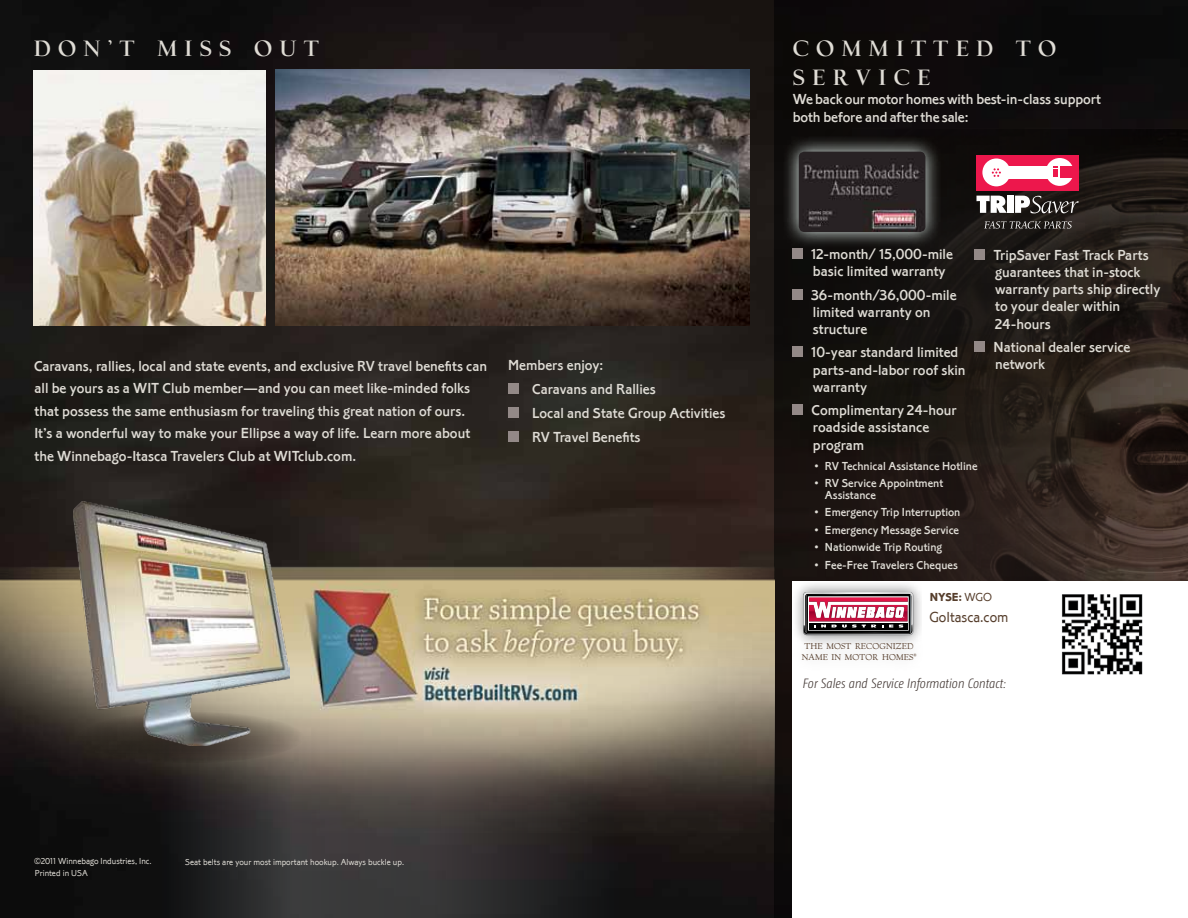
<style>
.page{position:relative;width:1188px;height:918px;background:#fff}
.page>*{position:absolute;margin:0;border:0;box-sizing:border-box;transform-origin:0 0}
.t1{font:21px "Village Bold Titling";letter-spacing:.35em;color:#dfdcd5}
.t2{font:500 15px/17.2px "Corinthian Com";color:#dfdcd5}
.t3{font:300 15px "Corinthian Com";color:#553d2b}
.t4{font:italic 300 13.5px "Camingo Dos Pro Cd";color:#413632}
.t5{font:500 12px/12px "Corinthian Com";color:#dfdcd5}
.t6{font:700 12px "Corinthian Com";color:#553d2b}
.t7{font:300 9px/12.8px "Corinthian Com";color:#dfdcd5}
.t8{font:7.95px/11.1px "Village Roman Smallcaps";letter-spacing:.02em;color:#553d2b;text-align:center}
.s1{font-weight:300}
</style>
<div class="page">
<img style="left:0;top:0;width:775px;height:546px">
<div style="left:775px;top:0;width:413px;height:918px;background:#0d0b0b"></div>
<img style="left:793px;top:155px;width:395px;height:426px">
<svg style="left:0;top:833px;width:775px;height:85px;background:#212020"></svg>
<div style="left:793px;top:581px;width:395px;height:337px;background:#fff"></div>
<img style="left:275px;top:69px;width:475px;height:257px">
<img style="left:34px;top:70px;width:232px;height:256px">
<div style="left:508px;top:383px;width:11px;height:11px;background:#938987"></div>
<div style="left:508px;top:407px;width:11px;height:11px;background:#938987"></div>
<div style="left:508px;top:431px;width:11px;height:11px;background:#938987"></div>
<div style="left:974px;top:249px;width:11px;height:11px;background:#938987"></div>
<div style="left:974px;top:341px;width:11px;height:11px;background:#938987"></div>
<div style="left:977px;top:155px;width:102px;height:35px;background:#ed174c"></div>
<div style="left:1046px;top:158px;width:28px;height:28px;background:#fff;border-radius:50%"></div>
<div style="left:982px;top:158px;width:28px;height:28px;background:#fff;border-radius:50%"></div>
<div style="left:1008px;top:166px;width:25px;height:13px;background:#fff"></div>
<div style="left:1023px;top:166px;width:25px;height:13px;background:#fff"></div>
<div style="left:1061px;top:166px;width:14px;height:12px;background:#ed174c"></div>
<svg style="left:1053px;top:167px;width:5px;height:10px"></svg>
<svg style="left:992px;top:168px;width:9px;height:9px"></svg>
<svg style="left:976px;top:196px;width:31px;height:17px"></svg>
<div style="left:1007px;top:196px;width:6px;height:17px;background:#fff"></div>
<svg style="left:1015px;top:196px;width:64px;height:17px"></svg>
<svg style="left:984px;top:221px;width:88px;height:8px"></svg>
<svg style="left:785px;top:139px;width:157px;height:110px"></svg>
<img style="left:799px;top:152px;width:127px;height:80px">
<div style="left:792px;top:248px;width:11px;height:11px;background:#938987"></div>
<div style="left:792px;top:289px;width:11px;height:11px;background:#938987"></div>
<div style="left:792px;top:347px;width:11px;height:10px;background:#938987"></div>
<div style="left:792px;top:404px;width:11px;height:11px;background:#938987"></div>
<div style="left:791px;top:583px;width:131px;height:64px;background:#000;opacity:.5"></div>
<svg style="left:803px;top:592px;width:110px;height:36px"></svg>
<img style="left:1061px;top:594px;width:82px;height:81px">
<img style="left:0;top:546px;width:775px;height:287px">
<svg style="left:78px;top:712px;width:226px;height:51px;background:#463e36"></svg>
<img style="left:74px;top:502px;width:216px;height:243px">
<div style="left:788px;top:628px;width:141px;height:46px;background:#000;opacity:.25"></div>
<h1 class="t1" style="left:34px;top:36px;width:287px">DON’T MISS OUT</h1>
<p class="t2" style="left:34px;top:355px;width:455px;line-height:22.5px">Caravans, rallies, local and state events, and exclusive RV travel benefits can all be yours as a WIT Club member—and you can meet like-minded folks that possess the same enthusiasm for traveling this great nation of ours.<br>It’s a wonderful way to make your Ellipse a way of life. Learn more about the Winnebago-Itasca Travelers Club at WITclub.com.</p>
<p class="t2" style="left:532px;top:353px;width:195px;line-height:24px;text-indent:-24px">Members enjoy:<br>Caravans and Rallies<br>Local and State Group Activities<br>RV Travel Benefits</p>
<p class="t7" style="left:34px;top:854px;width:119px">©2011 Winnebago Industries, Inc.<br>Printed in USA</p>
<p class="t7" style="left:185px;top:855px;width:220px">Seat belts are your most important hookup. Always buckle up.</p>
<h1 class="t1" style="left:793px;top:36px;width:74px">COMM</h1>
<h1 class="t1" style="left:896px;top:36px;width:79px">ITTED</h1>
<h1 class="t1" style="left:1016px;top:36px;width:42px">T O</h1>
<h1 class="t1" style="left:793px;top:65px;width:138px">SE RVICE</h1>
<p class="t2" style="left:793px;top:90px;width:310px;line-height:18px">We back our motor homes with best-in-class support both before and after the sale:</p>
<p class="t2" style="left:811px;top:245px;width:143px">12-month/ 15,000-mile basic limited warranty</p>
<p class="t2" style="left:811px;top:286px;width:147px">36-month/36,000-mile limited warranty on structure</p>
<p class="t2" style="left:811px;top:344px;width:156px">10-year standard limited parts-and-labor roof skin warranty</p>
<p class="t2" style="left:811px;top:401px;width:147px">Complimentary 24-hour roadside assistance program</p>
<p class="t5" style="left:814px;top:460px;width:165px">• RV Technical Assistance Hotline</p>
<p class="t5" style="left:825px;top:477px;width:120px;text-indent:-10px">• RV Service Appointment<br>Assistance</p>
<p class="t5" style="left:814px;top:506px;width:147px">• Emergency Trip Interruption</p>
<p class="t5" style="left:814px;top:524px;width:146px">• Emergency Message Service</p>
<p class="t5" style="left:814px;top:541px;width:129px">• Nationwide Trip Routing</p>
<p class="t5" style="left:814px;top:559px;width:145px">• Fee-Free Travelers Cheques</p>
<p class="t2" style="left:994px;top:246px;width:168px">TripSaver Fast Track Parts guarantees that in-stock warranty parts ship directly to your dealer within<br>24-hours</p>
<p class="t2" style="left:994px;top:338px;width:138px">National dealer service network</p>
<p class="t6" style="left:930px;top:590px;width:64px">NYSE: <span class="s1">WGO</span></p>
<p class="t8" style="left:802px;top:640px;width:117px">THE MOST RECOGNIZED<br>NAME IN MOTOR HOMES<sup>®</sup></p>
<p class="t3" style="left:929px;top:609px;width:81px">GoItasca.com</p>
<p class="t4" style="left:803px;top:676px;width:204px">For Sales and Service Information Contact:</p>
</div>
